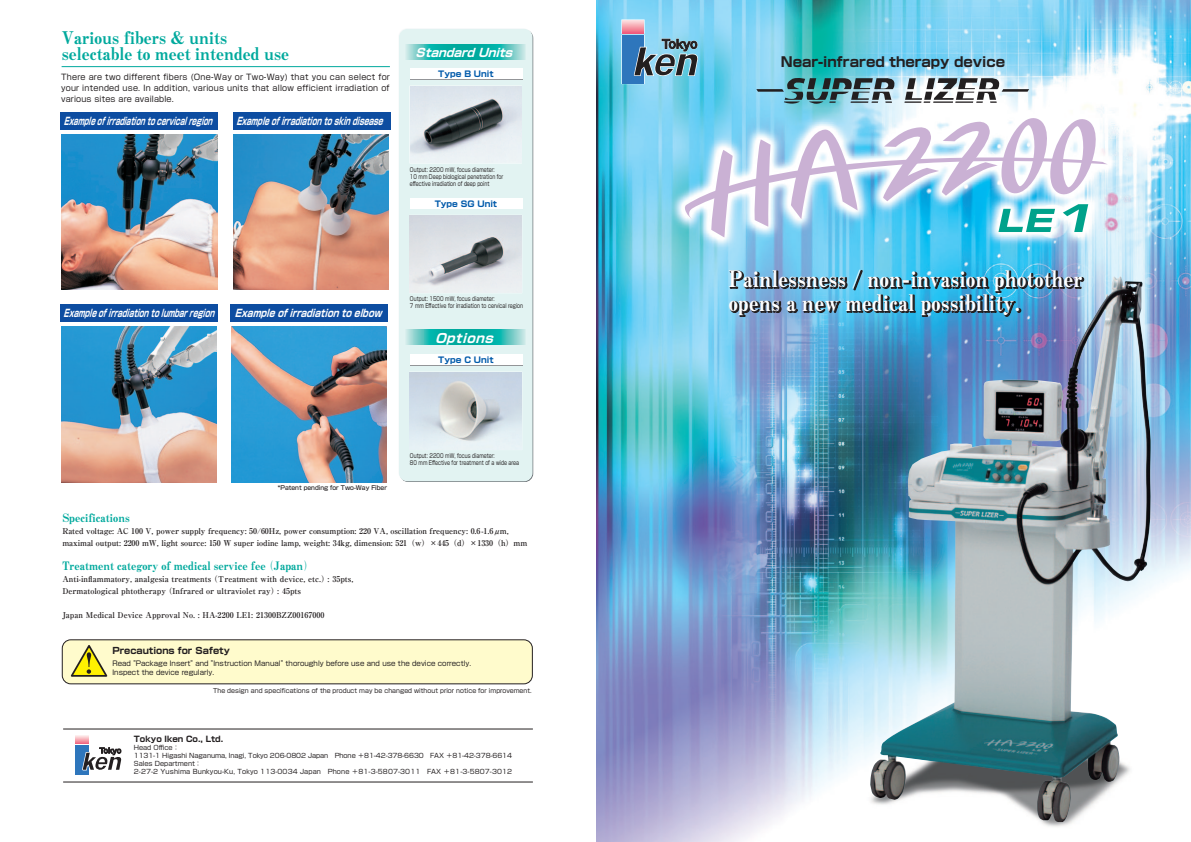
<style>
.page{position:relative;width:1191px;height:842px;background:#fff}
.page>*{position:absolute;margin:0;border:0;box-sizing:border-box;transform-origin:0 0}
.t1{font:23.5px/24px "Midashi Min MA31";letter-spacing:.025em;color:#fff;scale:.91 1}
.t2{font:18px/16px "Midashi Min MA31";color:#00a99d}
.t3{font:700 13.6px "Shin Go";color:#231f20}
.t4{font:italic 700 12.7px "Shin Go";color:#fff}
.t5{font:12px "Midashi Min MA31";color:#00a99d}
.t6{font:italic 700 11.6px "Shin Go";color:#fff}
.t7{font:italic 700 10.5px "Shin Go";color:#fff;scale:.65 1}
.t8{font:italic 700 10.5px "Shin Go";color:#fff;scale:.62 1}
.t9{font:italic 700 10.5px "Shin Go";color:#fff;scale:.8 1}
.t10{font:700 9px "Shin Go";color:#231f20}
.t11{font:700 8.3px "Shin Go";color:#015aaa}
.t12{font:700 8px/12px "Ryumin Pr 5";color:#231f20}
.t13{font:8px/11px "Shin Go";letter-spacing:.02em;color:#231f20;text-align:justify}
.t14{font:700 8px "Shin Go Pr 5";color:#231f20}
.t15{font:7px/8.9px "Shin Go";color:#231f20}
.t16{font:6.5px/8px "Shin Go Pr 5";color:#231f20}
.t17{font:6.2px "Shin Go";color:#231f20}
.t18{font:6px/7px "Shin Go Pr 5";color:#231f20;scale:.78 1}
.t19{font:500 6px "Shin Go";color:#231f20}
</style>
<div class="page">
<img style="left:596px;top:0;width:595px;height:842px">
<div style="left:399px;top:29px;width:133px;height:452px;background:#e2f3f2;border-radius:9px"></div>
<div style="left:62px;top:640px;width:470px;height:44px;background:#fffbcc;border-radius:9px"></div>
<div style="left:62px;top:639px;width:471px;height:45px;border:1px solid #231f20;border-radius:9px"></div>
<svg style="left:70px;top:645px;width:38px;height:32px"></svg>
<svg style="left:406px;top:44px;width:120px;height:15px;background:#30bbb2"></svg>
<svg style="left:406px;top:330px;width:120px;height:15px;background:#30bbb2"></svg>
<div style="left:410px;top:69px;width:113px;height:11px;background:#939598"></div>
<div style="left:410px;top:69px;width:112px;height:10px;background:#fff"></div>
<div style="left:410px;top:199px;width:113px;height:10px;background:#fff"></div>
<div style="left:410px;top:198px;width:112px;height:11px;background:#fff"></div>
<svg style="left:729px;top:269px;width:356px;height:49px;background:#5897b8"></svg>
<div style="left:621px;top:19px;width:23px;height:15px;border:1px solid #fff"></div>
<div style="left:621px;top:35px;width:23px;height:49px;border:1px solid #fff"></div>
<svg style="left:622px;top:20px;width:22px;height:13px"></svg>
<div style="left:622px;top:35px;width:22px;height:48px;background:#2e76bc"></div>
<svg style="left:633px;top:38px;width:65px;height:39px;background:#678b9d"></svg>
<div style="left:410px;top:355px;width:113px;height:11px;background:#939598"></div>
<div style="left:410px;top:354px;width:112px;height:11px;background:#fff"></div>
<img style="left:410px;top:215px;width:112px;height:78px">
<img style="left:410px;top:372px;width:112px;height:69px">
<img style="left:410px;top:86px;width:111px;height:77px">
<hr style="left:63px;top:729px;width:470px;height:1px;background:#231f20">
<hr style="left:63px;top:782px;width:470px;height:1px;background:#231f20">
<div style="left:74px;top:735px;width:15px;height:9px;border:1px solid #fff"></div>
<div style="left:74px;top:745px;width:15px;height:30px;border:1px solid #fff"></div>
<div style="left:75px;top:745px;width:13px;height:30px;background:#2e76bc"></div>
<svg style="left:75px;top:736px;width:47px;height:35px"></svg>
<svg style="left:756px;top:77px;width:139px;height:30px;background:#699ca8"></svg>
<svg style="left:904px;top:78px;width:125px;height:25px"></svg>
<img style="left:61px;top:327px;width:156px;height:155px">
<img style="left:233px;top:134px;width:155px;height:156px">
<img style="left:61px;top:134px;width:156px;height:156px">
<img style="left:231px;top:327px;width:156px;height:155px">
<div style="left:61px;top:112px;width:157px;height:18px;background:#0d4da1"></div>
<div style="left:233px;top:112px;width:157px;height:18px;background:#0d4da1"></div>
<div style="left:60px;top:305px;width:158px;height:17px;background:#0d4da1"></div>
<div style="left:231px;top:305px;width:157px;height:17px;background:#0d4da1"></div>
<img style="left:864px;top:739px;width:277px;height:92px">
<img style="left:870px;top:276px;width:249px;height:546px">
<hr style="left:62px;top:66px;width:328px;height:1px;background:#00a99d">
<svg style="left:682px;top:118px;width:425px;height:119px"></svg>
<h2 class="t2" style="left:62px;top:31px;width:229px">Various fibers &amp; units selectable to meet intended use</h2>
<p class="t13" style="left:61px;top:71px;width:330px">There are two different fibers (One-Way or Two-Way) that you can select for your intended use. In addition, various units that allow efficient irradiation of various sites are available.</p>
<h3 class="t8" style="left:64px;top:114px;width:246px">Example of irradiation to cervical region</h3>
<h3 class="t7" style="left:236px;top:114px;width:231px">Example of irradiation to skin disease</h3>
<h3 class="t6" style="left:415px;top:45px;width:102px">Standard Units</h3>
<p class="t11" style="left:438px;top:69px;width:57px">Type B Unit</p>
<p class="t18" style="left:410px;top:165px;width:121px">Output: 2200 mW, focus diameter:<br>10 mm Deep biological penetration for effective irradiation of deep point</p>
<p class="t11" style="left:435px;top:198px;width:64px">Type SG Unit</p>
<h3 class="t7" style="left:64px;top:306px;width:238px">Example of irradiation to lumbar region</h3>
<h3 class="t9" style="left:235px;top:306px;width:189px">Example of irradiation to elbow</h3>
<p class="t18" style="left:410px;top:295px;width:147px">Output: 1500 mW, focus diameter:<br>7 mm Effective for irradiation to cervical region</p>
<h3 class="t4" style="left:435px;top:329px;width:64px">Options</h3>
<p class="t11" style="left:438px;top:354px;width:57px">Type C Unit</p>
<p class="t19" style="left:278px;top:484px;width:111px">*Patent pending for Two-Way Fiber</p>
<p class="t18" style="left:410px;top:452px;width:141px">Output: 2200 mW, focus diameter:<br>80 mm Effective for treatment of a wide area</p>
<h3 class="t5" style="left:62px;top:510px;width:69px">Specifications</h3>
<p class="t12" style="left:62px;top:524px;width:466px">Rated voltage: AC 100 V, power supply frequency: 50/60Hz, power consumption: 220 VA, oscillation frequency: 0.6-1.6μm, maximal output: 2200 mW, light source: 150 W super iodine lamp, weight: 34kg, dimension: 521（w）×445（d）×1330（）h mm</p>
<h3 class="t5" style="left:262px;top:558px;width:55px">（Japan(</h3>
<h3 class="t5" style="left:62px;top:558px;width:205px">Treatment category of medical service fee</h3>
<p class="t12" style="left:210px;top:572px;width:121px">（Treatment with device, etc ）.</p>
<p class="t12" style="left:328px;top:572px;width:27px">: 35pts,</p>
<p class="t12" style="left:62px;top:572px;width:150px">Anti-inflammatory, analgesia treatments</p>
<p class="t12" style="left:164px;top:584px;width:116px">（Infrared or ultraviolet ray）</p>
<p class="t12" style="left:62px;top:584px;width:105px">Dermatological phtotherapy</p>
<p class="t12" style="left:62px;top:608px;width:264px">Japan Medical Device Approval No :. HA-2200 LE1: 21300BZZ00167000</p>
<p class="t12" style="left:277px;top:584px;width:25px">: 45pts</p>
<p class="t10" style="left:112px;top:645px;width:119px">Precautions for Safety</p>
<p class="t17" style="left:213px;top:687px;width:320px">The design and specifications of the product may be changed without prior notice for improvement.</p>
<p class="t15" style="left:112px;top:659px;width:360px">Read "Package Insert" and "Instruction Manual" thoroughly before use and use the device correctly.<br>Inspect the device regularly.</p>
<p class="t14" style="left:134px;top:733px;width:91px">Tokyo Iken Co., Ltd.</p>
<p class="t16" style="left:134px;top:743px;width:380px">Head Office：<br>1131-1 Higashi Naganuma, Inagi, Tokyo 206-0802 Japan　Phone ＋81-42-378-6630　FAX ＋81-42-378-6614<br>Sales Department：<br>2-27-2 Yushima Bunkyou-Ku, Tokyo 113-0034 Japan　Phone ＋81-3-5807-3011　FAX ＋81-3-5807-3012</p>
<h3 class="t3" style="left:780px;top:53px;width:226px">Near-infrared therapy device</h3>
<h1 class="t1" style="left:728px;top:268px;width:390px">Painlessness / non-invasion photother opens a new medical possibility.</h1>
</div>
